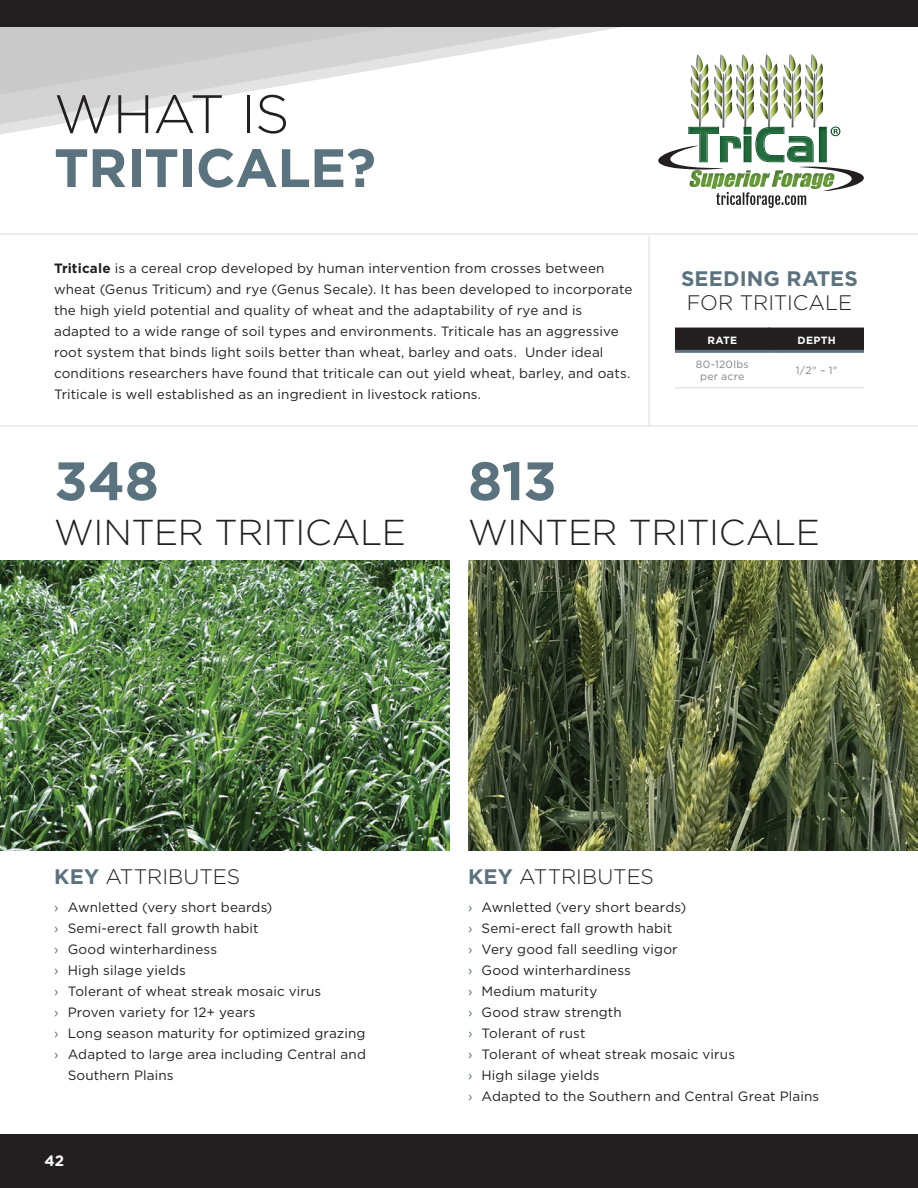
<style>
.page{position:relative;width:918px;height:1188px;background:#fff}
.page>*{position:absolute;margin:0;border:0;box-sizing:border-box;transform-origin:0 0}
.t1{font:700 54px "Gotham HTF";letter-spacing:-.01em;color:#5b727f}
.t2{font:300 54px "Gotham HTF";letter-spacing:-.015em;color:#231f20}
.t3{font:300 36px "Gotham HTF";letter-spacing:-.01em;color:#231f20}
.t4{font:300 21px "Gotham HTF";letter-spacing:-.005em;color:#231f20}
.t5{font:700 21px "Gotham HTF";letter-spacing:.005em;color:#5b727f}
.t6{font:700 15px "Gotham HTF";color:#fff}
.t7{font:13.5px/21px "Gotham HTF";letter-spacing:.01em;color:#231f20}
.t8{font:10.5px/12.6px "Gotham HTF";letter-spacing:.02em;color:#808285;text-align:center}
.t9{font:700 10.5px "Gotham HTF";letter-spacing:.025em;color:#fff}
.s1{font-weight:700}
.s2{font-weight:700;color:#5b727f}
.s3{color:#5b727f}
</style>
<div class="page">
<svg style="left:0;top:27px;width:621px;height:108px"></svg>
<svg style="left:0;top:27px;width:564px;height:100px"></svg>
<svg style="left:0;top:27px;width:392px;height:70px;background:#d4d4d4"></svg>
<div style="left:675px;top:328px;width:189px;height:22px;background:#231f20"></div>
<hr style="left:675px;top:387px;width:95px;height:2px;background:#e6e7e9">
<hr style="left:770px;top:387px;width:94px;height:2px;background:#e6e7e9">
<hr style="left:675px;top:350px;width:95px;height:3px;background:#5b727f">
<hr style="left:770px;top:350px;width:94px;height:3px;background:#5b727f">
<img style="left:0;top:561px;width:450px;height:289px">
<img style="left:468px;top:561px;width:450px;height:289px">
<hr style="left:0;top:425px;width:918px;height:2px;background:#e6e7e9">
<hr style="left:648px;top:236px;width:2px;height:191px;background:#e6e7e9">
<hr style="left:0;top:233px;width:918px;height:2px;background:#e6e7e9">
<svg style="left:716px;top:192px;width:90px;height:16px"></svg>
<img style="left:765px;top:54px;width:7px;height:11px">
<img style="left:770px;top:63px;width:8px;height:25px">
<img style="left:760px;top:88px;width:18px;height:15px">
<img style="left:770px;top:102px;width:8px;height:19px">
<img style="left:760px;top:86px;width:8px;height:7px">
<img style="left:760px;top:103px;width:8px;height:16px">
<img style="left:768px;top:86px;width:2px;height:41px">
<svg style="left:760px;top:65px;width:17px;height:21px"></svg>
<img style="left:811px;top:54px;width:6px;height:10px">
<img style="left:815px;top:63px;width:8px;height:25px">
<img style="left:805px;top:88px;width:18px;height:15px">
<img style="left:816px;top:102px;width:7px;height:19px">
<img style="left:805px;top:86px;width:8px;height:7px">
<img style="left:805px;top:103px;width:8px;height:16px">
<img style="left:813px;top:86px;width:3px;height:42px">
<img style="left:789px;top:54px;width:7px;height:10px">
<img style="left:794px;top:63px;width:7px;height:25px">
<img style="left:784px;top:88px;width:17px;height:19px">
<img style="left:794px;top:102px;width:7px;height:19px">
<img style="left:783px;top:77px;width:9px;height:16px">
<img style="left:784px;top:103px;width:7px;height:16px">
<img style="left:792px;top:86px;width:2px;height:42px">
<svg style="left:784px;top:64px;width:38px;height:22px"></svg>
<img style="left:696px;top:54px;width:7px;height:10px">
<img style="left:701px;top:86px;width:7px;height:3px">
<img style="left:691px;top:89px;width:18px;height:15px">
<img style="left:701px;top:102px;width:8px;height:20px">
<img style="left:691px;top:86px;width:8px;height:8px">
<img style="left:691px;top:104px;width:8px;height:15px">
<img style="left:699px;top:86px;width:2px;height:41px">
<svg style="left:691px;top:64px;width:17px;height:22px"></svg>
<img style="left:742px;top:54px;width:6px;height:11px">
<img style="left:746px;top:63px;width:8px;height:25px">
<img style="left:736px;top:88px;width:18px;height:15px">
<img style="left:746px;top:102px;width:8px;height:19px">
<img style="left:736px;top:86px;width:8px;height:7px">
<img style="left:736px;top:103px;width:8px;height:16px">
<img style="left:744px;top:86px;width:2px;height:41px">
<img style="left:720px;top:54px;width:6px;height:11px">
<img style="left:724px;top:63px;width:8px;height:25px">
<img style="left:715px;top:88px;width:17px;height:15px">
<img style="left:725px;top:102px;width:7px;height:19px">
<img style="left:714px;top:77px;width:8px;height:16px">
<img style="left:715px;top:103px;width:7px;height:16px">
<img style="left:722px;top:86px;width:3px;height:42px">
<svg style="left:715px;top:65px;width:38px;height:21px"></svg>
<img style="left:690px;top:170px;width:12px;height:17px">
<img style="left:701px;top:173px;width:10px;height:14px">
<img style="left:711px;top:173px;width:13px;height:16px">
<img style="left:724px;top:173px;width:19px;height:14px">
<img style="left:743px;top:170px;width:8px;height:17px">
<img style="left:749px;top:173px;width:21px;height:14px">
<img style="left:772px;top:170px;width:11px;height:17px">
<img style="left:781px;top:173px;width:18px;height:14px">
<img style="left:658px;top:146px;width:65px;height:24px">
<img style="left:799px;top:167px;width:65px;height:24px">
<img style="left:688px;top:127px;width:31px;height:35px">
<img style="left:720px;top:136px;width:21px;height:26px">
<svg style="left:744px;top:127px;width:8px;height:8px"></svg>
<img style="left:744px;top:136px;width:8px;height:26px">
<img style="left:755px;top:127px;width:29px;height:35px">
<img style="left:787px;top:136px;width:27px;height:26px">
<svg style="left:794px;top:151px;width:13px;height:6px"></svg>
<img style="left:819px;top:127px;width:8px;height:35px">
<svg style="left:831px;top:127px;width:9px;height:9px"></svg>
<div style="left:0;top:1134px;width:918px;height:54px;background:#231f20"></div>
<div style="left:0;top:0;width:918px;height:27px;background:#231f20"></div>
<h1 class="t2" style="left:54px;top:85px;width:237px">WHAT IS</h1>
<h1 class="t1" style="left:54px;top:137px;width:323px">TRITICALE?</h1>
<p class="t7" style="left:54px;top:257px;width:580px"><span class="s1">Triticale</span> is a cereal crop developed by human intervention from crosses between wheat (Genus Triticum) and rye (Genus Secale). It has been developed to incorporate the high yield potential and quality of wheat and the adaptability of rye and is adapted to a wide range of soil types and environments. Triticale has an aggressive root system that binds light soils better than wheat, barley and oats. Under ideal conditions researchers have found that triticale can out yield wheat, barley, and oats.<br>Triticale is well established as an ingredient in livestock rations.</p>
<h3 class="t5" style="left:681px;top:266px;width:178px">SEEDING RATES</h3>
<h3 class="t4" style="left:687px;top:291px;width:167px">FOR TRITICALE</h3>
<p class="t9" style="left:707px;top:334px;width:31px">RATE</p>
<p class="t9" style="left:798px;top:334px;width:40px">DEPTH</p>
<p class="t8" style="left:696px;top:357px;width:54px">80-120lbs per acre</p>
<p class="t8" style="left:796px;top:364px;width:43px">1/2" – 1"</p>
<h1 class="t1" style="left:54px;top:450px;width:106px">348</h1>
<h2 class="t3" style="left:54px;top:513px;width:353px">WINTER TRITICALE</h2>
<h1 class="t1" style="left:468px;top:450px;width:90px">813</h1>
<h2 class="t3" style="left:468px;top:513px;width:353px">WINTER TRITICALE</h2>
<h3 class="t4" style="left:54px;top:865px;width:188px"><span class="s2">KEY</span> ATTRIBUTES</h3>
<h3 class="t4" style="left:468px;top:865px;width:188px"><span class="s2">KEY</span> ATTRIBUTES</h3>
<p class="t7" style="left:54px;top:896px;width:220px"><span class="s3">›</span> Awnletted (very short beards)</p>
<p class="t7" style="left:54px;top:917px;width:206px"><span class="s3">›</span> Semi-erect fall growth habit</p>
<p class="t7" style="left:54px;top:938px;width:164px"><span class="s3">›</span> Good winterhardiness</p>
<p class="t7" style="left:54px;top:959px;width:133px"><span class="s3">›</span> High silage yields</p>
<p class="t7" style="left:54px;top:980px;width:269px"><span class="s3">›</span> Tolerant of wheat streak mosaic virus</p>
<p class="t7" style="left:54px;top:1001px;width:203px"><span class="s3">›</span> Proven variety for 12+ years</p>
<p class="t7" style="left:54px;top:1022px;width:313px"><span class="s3">›</span> Long season maturity for optimized grazing</p>
<p class="t7" style="left:54px;top:1043px;width:313px"><span class="s3">›</span> Adapted to large area including Central and</p>
<p class="t7" style="left:68px;top:1064px;width:107px">Southern Plains</p>
<p class="t7" style="left:468px;top:896px;width:353px"><span class="s3">›</span> Awnletted (very short beards)<br><span class="s3">›</span> Semi-erect fall growth habit<br><span class="s3">›</span> Very good fall seedling vigor<br><span class="s3">›</span> Good winterhardiness<br><span class="s3">›</span> Medium maturity<br><span class="s3">›</span> Good straw strength<br><span class="s3">›</span> Tolerant of rust<br><span class="s3">›</span> Tolerant of wheat streak mosaic virus<br><span class="s3">›</span> High silage yields<br><span class="s3">›</span> Adapted to the Southern and Central Great Plains</p>
<p class="t6" style="left:44px;top:1152px;width:21px">42</p>
</div>
